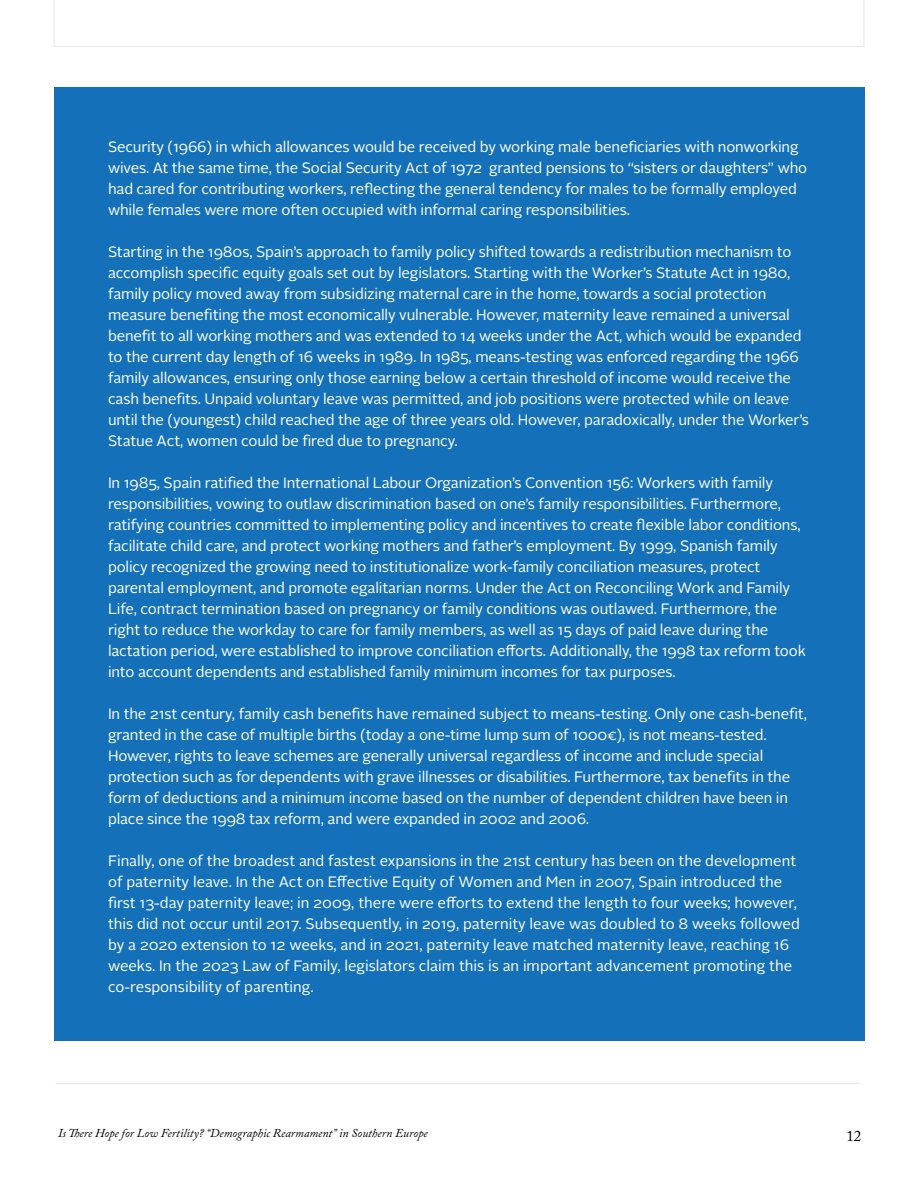
<style>
.page{position:relative;width:918px;height:1188px;background:#fff}
.page>*{position:absolute;margin:0;border:0;box-sizing:border-box;transform-origin:0 0}
.t1{font:15px/21px "Alright Sans";letter-spacing:-.01em;color:#fff}
.t2{font:15px "Adobe Caslon Pro";color:#000}
.t3{font:italic 12px "Adobe Caslon Pro";color:#000}
</style>
<div class="page">
<hr style="left:55px;top:1083px;width:805px;height:1px;background:#e6e7e8">
<svg style="left:54px;top:0;width:810px;height:47px"></svg>
<div style="left:54px;top:87px;width:810px;height:954px;background:#1471b9"></div>
<p class="t1" style="left:108px;top:137px;width:701px">Security (1966) in which allowances would be received by working male beneficiaries with nonworking wives. At the same time, the Social Security Act of 1972 granted pensions to “sisters or daughters” who had cared for contributing workers, reflecting the general tendency for males to be formally employed while females were more often occupied with informal caring responsibilities.</p>
<p class="t1" style="left:108px;top:242px;width:702px">Starting in the 1980s, Spain’s approach to family policy shifted towards a redistribution mechanism to accomplish specific equity goals set out by legislators. Starting with the Worker’s Statute Act in 1980, family policy moved away from subsidizing maternal care in the home, towards a social protection measure benefiting the most economically vulnerable. However, maternity leave remained a universal benefit to all working mothers and was extended to 14 weeks under the Act, which would be expanded to the current day length of 16 weeks in 1989. In 1985, means-testing was enforced regarding the 1966 family allowances, ensuring only those earning below a certain threshold of income would receive the cash benefits. Unpaid voluntary leave was permitted, and job positions were protected while on leave until the (youngest) child reached the age of three years old. However, paradoxically, under the Worker’s Statue Act, women could be fired due to pregnancy.</p>
<p class="t1" style="left:108px;top:473px;width:699px">In 1985, Spain ratified the International Labour Organization’s Convention 156: Workers with family responsibilities, vowing to outlaw discrimination based on one’s family responsibilities. Furthermore, ratifying countries committed to implementing policy and incentives to create flexible labor conditions, facilitate child care, and protect working mothers and father’s employment. By 1999, Spanish family policy recognized the growing need to institutionalize work-family conciliation measures, protect parental employment, and promote egalitarian norms. Under the Act on Reconciling Work and Family Life, contract termination based on pregnancy or family conditions was outlawed. Furthermore, the right to reduce the workday to care for family members, as well as 15 days of paid leave during the lactation period, were established to improve conciliation efforts. Additionally, the 1998 tax reform took into account dependents and established family minimum incomes for tax purposes.</p>
<p class="t1" style="left:108px;top:704px;width:700px">In the 21st century, family cash benefits have remained subject to means-testing. Only one cash-benefit, granted in the case of multiple births (today a one-time lump sum of 1000€), is not means-tested.<br>However, rights to leave schemes are generally universal regardless of income and include special protection such as for dependents with grave illnesses or disabilities. Furthermore, tax benefits in the form of deductions and a minimum income based on the number of dependent children have been in place since the 1998 tax reform, and were expanded in 2002 and 2006.</p>
<p class="t1" style="left:108px;top:851px;width:693px">Finally, one of the broadest and fastest expansions in the 21st century has been on the development of paternity leave. In the Act on Effective Equity of Women and Men in 2007, Spain introduced the first 13-day paternity leave; in 2009, there were efforts to extend the length to four weeks; however, this did not occur until 2017. Subsequently, in 2019, paternity leave was doubled to 8 weeks followed by a 2020 extension to 12 weeks, and in 2021, paternity leave matched maternity leave, reaching 16 weeks. In the 2023 Law of Family, legislators claim this is an important advancement promoting the co-responsibility of parenting.</p>
<p class="t3" style="left:58px;top:1126px;width:371px">Is There Hope for Low Fertility? “Demographic Rearmament” in Southern Europe</p>
<p class="t2" style="left:846px;top:1127px;width:16px">12</p>
</div>
